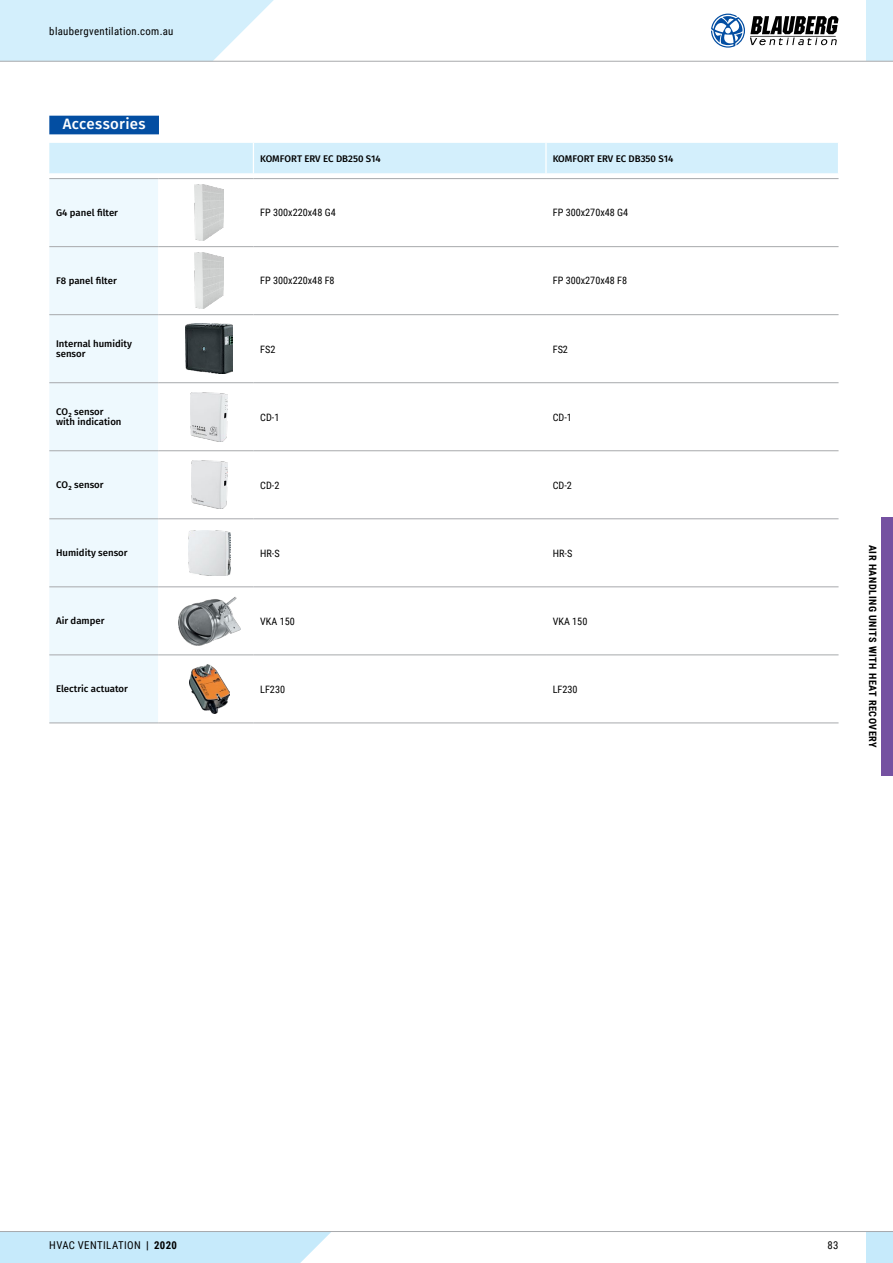
<style>
.page{position:relative;width:893px;height:1263px;background:#fff}
.page>*{position:absolute;margin:0;border:0;box-sizing:border-box;transform-origin:0 0}
.t1{font:500 15px "Fira Sans";letter-spacing:.02em;color:#fff}
.t2{font:10.8px "Roboto Condensed";letter-spacing:.035em;color:#000}
.t3{font:10.2px "Roboto Condensed";color:#000}
.t4{font:700 10.2px "Roboto Condensed";letter-spacing:.055em;color:#000}
.t5{font:500 9.6px/10.8px "Fira Sans";color:#000}
.s1{font-weight:700}
</style>
<div class="page">
<div style="left:881px;top:517px;width:12px;height:259px;background:#7551a1"></div>
<div style="left:49px;top:116px;width:110px;height:18px;background:#034ea2"></div>
<div style="left:49px;top:143px;width:789px;height:31px;background:#d3effc"></div>
<div style="left:49px;top:179px;width:109px;height:544px;background:#eef9fe"></div>
<svg style="left:158px;top:184px;width:680px;height:539px"></svg>
<hr style="left:253px;top:143px;width:1px;height:30px;background:#fff">
<hr style="left:545px;top:143px;width:2px;height:30px;background:#fff">
<hr style="left:49px;top:450px;width:109px;height:1px;background:#a7a9ac">
<hr style="left:49px;top:518px;width:109px;height:1px;background:#a7a9ac">
<hr style="left:49px;top:246px;width:109px;height:1px;background:#a7a9ac">
<hr style="left:49px;top:314px;width:109px;height:1px;background:#a7a9ac">
<hr style="left:49px;top:382px;width:109px;height:1px;background:#a7a9ac">
<hr style="left:49px;top:587px;width:109px;height:1px;background:#a7a9ac">
<hr style="left:49px;top:655px;width:109px;height:1px;background:#a7a9ac">
<hr style="left:49px;top:723px;width:109px;height:1px;background:#a7a9ac">
<hr style="left:158px;top:246px;width:95px;height:1px;background:#a7a9ac">
<hr style="left:158px;top:314px;width:95px;height:1px;background:#a7a9ac">
<hr style="left:158px;top:382px;width:95px;height:1px;background:#a7a9ac">
<hr style="left:158px;top:450px;width:95px;height:1px;background:#a7a9ac">
<hr style="left:158px;top:518px;width:95px;height:1px;background:#a7a9ac">
<hr style="left:158px;top:587px;width:95px;height:1px;background:#a7a9ac">
<hr style="left:158px;top:655px;width:95px;height:1px;background:#a7a9ac">
<hr style="left:158px;top:723px;width:95px;height:1px;background:#a7a9ac">
<hr style="left:49px;top:178px;width:109px;height:1px;background:#a7a9ac">
<hr style="left:158px;top:178px;width:95px;height:1px;background:#a7a9ac">
<hr style="left:253px;top:246px;width:293px;height:1px;background:#a7a9ac">
<hr style="left:546px;top:246px;width:292px;height:1px;background:#a7a9ac">
<hr style="left:253px;top:587px;width:293px;height:1px;background:#a7a9ac">
<hr style="left:546px;top:587px;width:292px;height:1px;background:#a7a9ac">
<hr style="left:253px;top:655px;width:293px;height:1px;background:#a7a9ac">
<hr style="left:546px;top:655px;width:292px;height:1px;background:#a7a9ac">
<hr style="left:253px;top:723px;width:293px;height:1px;background:#a7a9ac">
<hr style="left:546px;top:723px;width:292px;height:1px;background:#a7a9ac">
<hr style="left:253px;top:314px;width:293px;height:1px;background:#a7a9ac">
<hr style="left:546px;top:314px;width:292px;height:1px;background:#a7a9ac">
<hr style="left:253px;top:382px;width:293px;height:1px;background:#a7a9ac">
<hr style="left:546px;top:382px;width:292px;height:1px;background:#a7a9ac">
<hr style="left:253px;top:450px;width:293px;height:1px;background:#a7a9ac">
<hr style="left:546px;top:450px;width:292px;height:1px;background:#a7a9ac">
<hr style="left:253px;top:518px;width:293px;height:1px;background:#a7a9ac">
<hr style="left:546px;top:518px;width:292px;height:1px;background:#a7a9ac">
<hr style="left:546px;top:178px;width:292px;height:1px;background:#a7a9ac">
<hr style="left:253px;top:178px;width:293px;height:1px;background:#a7a9ac">
<img style="left:195px;top:185px;width:29px;height:56px">
<img style="left:195px;top:253px;width:29px;height:56px">
<img style="left:186px;top:324px;width:47px;height:50px">
<img style="left:191px;top:392px;width:37px;height:49px">
<img style="left:191px;top:461px;width:36px;height:48px">
<img style="left:188px;top:530px;width:42px;height:45px">
<img style="left:178px;top:595px;width:62px;height:51px">
<img style="left:189px;top:665px;width:40px;height:48px">
<div style="left:866px;top:0;width:27px;height:61px;background:#d3effc"></div>
<svg style="left:711px;top:14px;width:127px;height:34px"></svg>
<svg style="left:0;top:0;width:295px;height:61px"></svg>
<div style="left:866px;top:1231px;width:27px;height:32px;background:#c6eafb"></div>
<div style="left:0;top:1232px;width:331px;height:31px;background:#c6eafb"></div>
<hr style="left:0;top:1231px;width:893px;height:1px;background:#a7a9ac">
<hr style="left:0;top:61px;width:893px;height:1px;background:#a7a9ac">
<p class="t2" style="left:49px;top:23px;width:126px">blaubergventilation.com.au</p>
<h1 class="t1" style="left:63px;top:114px;width:84px">Accessories</h1>
<p class="t5" style="left:260px;top:153px;width:122px">KOMFORT ERV EC DB250 S14</p>
<p class="t5" style="left:553px;top:153px;width:122px">KOMFORT ERV EC DB350 S14</p>
<p class="t5" style="left:56px;top:208px;width:63px">G4 panel filter</p>
<p class="t3" style="left:260px;top:206px;width:77px">FP 300x220x48 G4</p>
<p class="t3" style="left:553px;top:206px;width:77px">FP 300x270x48 G4</p>
<p class="t5" style="left:56px;top:276px;width:62px">F8 panel filter</p>
<p class="t3" style="left:260px;top:274px;width:76px">FP 300x220x48 F8</p>
<p class="t3" style="left:553px;top:274px;width:76px">FP 300x270x48 F8</p>
<p class="t5" style="left:56px;top:339px;width:77px">Internal humidity sensor</p>
<p class="t3" style="left:260px;top:342px;width:17px">FS2</p>
<p class="t3" style="left:553px;top:342px;width:17px">FS2</p>
<p class="t5" style="left:56px;top:407px;width:67px">CO₂ sensor with indication</p>
<p class="t3" style="left:260px;top:410px;width:21px">CD-1</p>
<p class="t3" style="left:553px;top:410px;width:21px">CD-1</p>
<p class="t5" style="left:56px;top:480px;width:49px">CO₂ sensor</p>
<p class="t3" style="left:260px;top:478px;width:21px">CD-2</p>
<p class="t3" style="left:553px;top:478px;width:21px">CD-2</p>
<p class="t5" style="left:56px;top:548px;width:73px">Humidity sensor</p>
<p class="t3" style="left:260px;top:546px;width:21px">HR-S</p>
<p class="t3" style="left:553px;top:546px;width:21px">HR-S</p>
<p class="t5" style="left:56px;top:616px;width:50px">Air damper</p>
<p class="t3" style="left:260px;top:614px;width:36px">VKA 150</p>
<p class="t3" style="left:553px;top:614px;width:36px">VKA 150</p>
<p class="t5" style="left:56px;top:684px;width:73px">Electric actuator</p>
<p class="t3" style="left:260px;top:682px;width:26px">LF230</p>
<p class="t3" style="left:553px;top:682px;width:26px">LF230</p>
<p class="t4" style="left:880px;top:545px;width:205px;rotate:90deg">AIR HANDLING UNITS WITH HEAT RECOVERY</p>
<p class="t2" style="left:49px;top:1238px;width:129px">HVAC VENTILATION <span class="s1">| 2020</span></p>
<p class="t2" style="left:827px;top:1238px;width:13px">83</p>
</div>
